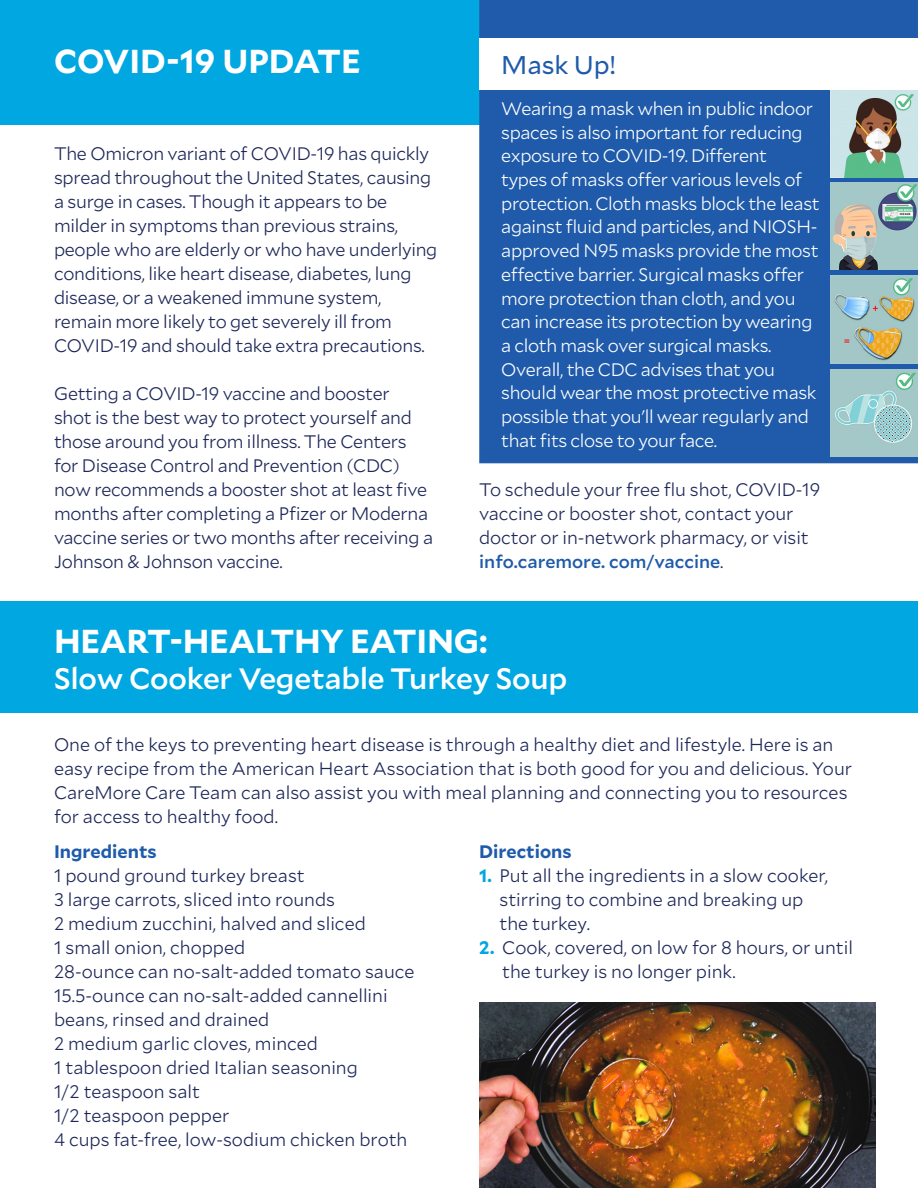
<style>
.page{position:relative;width:918px;height:1188px;background:#fff}
.page>*{position:absolute;margin:0;border:0;box-sizing:border-box;transform-origin:0 0}
.t1{font:700 33px "Mallory";letter-spacing:-.01em;color:#fff}
.t2{font:500 30px "Mallory";letter-spacing:-.01em;color:#fff}
.t3{font:25.5px "Mallory";letter-spacing:-.005em;color:#1f5baa}
.t4{font:300 18px/24px "Mallory";letter-spacing:-.005em;color:#1d2758}
.t5{font:300 18px/23.7px "Mallory";letter-spacing:-.02em;color:#fff}
.t6{font:700 18px "Mallory";color:#1f5baa}
.s1{font-weight:500;color:#1f5baa}
.s2{font-weight:700;color:#00a7e1}
</style>
<div class="page">
<div style="left:0;top:0;width:918px;height:124px;background:#00a7e1"></div>
<div style="left:0;top:601px;width:918px;height:111px;background:#00a7e1"></div>
<img style="left:479px;top:1002px;width:397px;height:186px">
<div style="left:479px;top:0;width:439px;height:463px;background:#1f5baa"></div>
<img style="left:831px;top:183px;width:87px;height:87px">
<img style="left:830px;top:276px;width:88px;height:87px">
<img style="left:830px;top:369px;width:88px;height:88px">
<img style="left:831px;top:90px;width:87px;height:87px">
<div style="left:479px;top:38px;width:439px;height:52px;background:#fff"></div>
<p class="t1" style="left:54px;top:37px;width:309px">COVID-19 UPDATE</p>
<p class="t4" style="left:54px;top:141px;width:385px">The Omicron variant of COVID-19 has quickly spread throughout the United States, causing a surge in cases. Though it appears to be milder in symptoms than previous strains, people who are elderly or who have underlying conditions, like heart disease, diabetes, lung disease, or a weakened immune system, remain more likely to get severely ill from COVID-19 and should take extra precautions.</p>
<p class="t4" style="left:54px;top:381px;width:381px">Getting a COVID-19 vaccine and booster<br>shot is the best way to protect yourself and those around you from illness. The Centers for Disease Control and Prevention (CDC) now recommends a booster shot at least five months after completing a Pfizer or Moderna vaccine series or two months after receiving a Johnson &amp; Johnson vaccine.</p>
<p class="t3" style="left:501px;top:47px;width:116px">Mask Up!</p>
<p class="t5" style="left:501px;top:96px;width:320px">Wearing a mask when in public indoor spaces is also important for reducing exposure to COVID-19. Different<br>types of masks offer various levels of protection. Cloth masks block the least against fluid and particles, and NIOSH&shy;approved N95 masks provide the most effective barrier. Surgical masks offer more protection than cloth, and you can increase its protection by wearing a cloth mask over surgical masks.<br>Overall, the CDC advises that you should wear the most protective mask possible that you'll wear regularly and that fits close to your face.</p>
<p class="t4" style="left:479px;top:477px;width:343px">To schedule your free flu shot, COVID-19 vaccine or booster shot, contact your doctor or in-network pharmacy, or visit <span class="s1">info.caremore. com/vaccine</span>.</p>
<p class="t1" style="left:54px;top:616px;width:435px">HEART-HEALTHY EATING:</p>
<p class="t2" style="left:54px;top:656px;width:515px">Slow Cooker Vegetable Turkey Soup</p>
<p class="t4" style="left:54px;top:732px;width:800px">One of the keys to preventing heart disease is through a healthy diet and lifestyle. Here is an easy recipe from the American Heart Association that is both good for you and delicious. Your CareMore Care Team can also assist you with meal planning and connecting you to resources for access to healthy food.</p>
<p class="t6" style="left:54px;top:839px;width:104px">Ingredients</p>
<p class="t4" style="left:54px;top:863px;width:252px">1 pound ground turkey breast</p>
<p class="t4" style="left:54px;top:887px;width:283px">3 large carrots, sliced into rounds</p>
<p class="t4" style="left:54px;top:911px;width:313px">2 medium zucchini, halved and sliced</p>
<p class="t4" style="left:54px;top:935px;width:193px">1 small onion, chopped</p>
<p class="t4" style="left:54px;top:959px;width:362px">28-ounce can no-salt-added tomato sauce</p>
<p class="t4" style="left:54px;top:983px;width:335px">15.5-ounce can no-salt-added cannellini beans, rinsed and drained</p>
<p class="t4" style="left:54px;top:1031px;width:266px">2 medium garlic cloves, minced</p>
<p class="t4" style="left:54px;top:1055px;width:305px">1 tablespoon dried Italian seasoning</p>
<p class="t4" style="left:54px;top:1079px;width:148px">1/2 teaspoon salt</p>
<p class="t4" style="left:54px;top:1103px;width:177px">1/2 teaspoon pepper</p>
<p class="t4" style="left:54px;top:1127px;width:355px">4 cups fat-free, low-sodium chicken broth</p>
<p class="t6" style="left:479px;top:839px;width:94px">Directions</p>
<p class="t4" style="left:500px;top:863px;width:330px;text-indent:-20px"><span class="s2">1.</span> Put all the ingredients in a slow cooker, stirring to combine and breaking up the turkey.</p>
<p class="t4" style="left:502px;top:935px;width:352px;text-indent:-23px"><span class="s2">2.</span> Cook, covered, on low for 8 hours, or until the turkey is no longer pink.</p>
</div>
